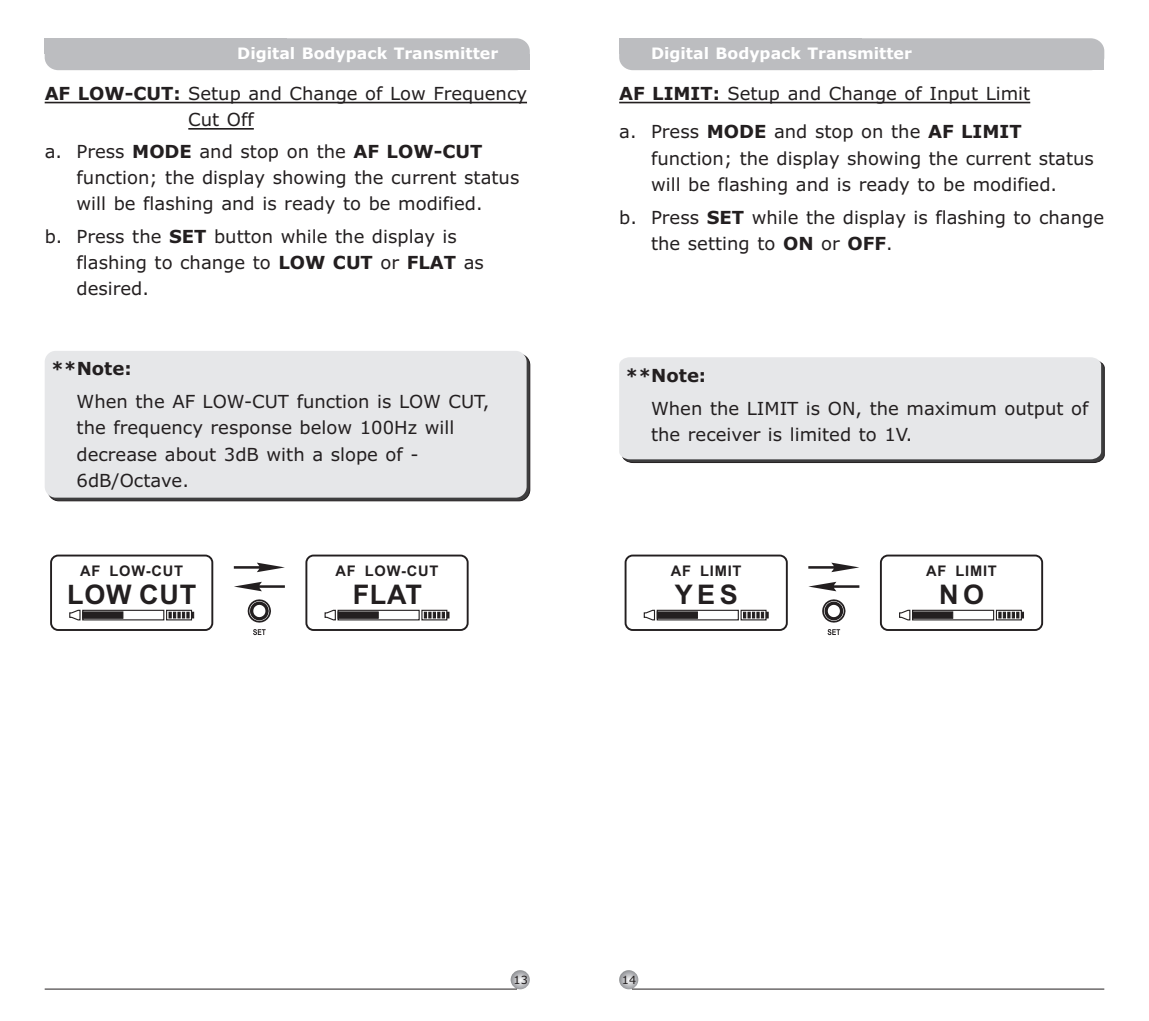
<style>
.page{position:relative;width:1149px;height:1021px;background:#fff}
.page>*{position:absolute;margin:0;border:0;box-sizing:border-box;transform-origin:0 0}
.t1{font:700 27px "Arial";letter-spacing:.03em;color:#231f20}
.t2{font:18px/26.3px "Verdana";color:#231f20}
.t3{font:700 18px "Verdana";color:#231f20}
.t4{font:700 15.75px "Verdana";color:#fff}
.t5{font:700 14.62px "Arial";letter-spacing:.055em;color:#231f20}
.t6{font:11.25px "Verdana";color:#231f20}
.s1{font-weight:700}
</style>
<div class="page">
<div style="left:45px;top:38px;width:484px;height:32px;background:#bcbdc0;border-radius:13px"></div>
<div style="left:45px;top:38px;width:242px;height:16px;background:#bcbdc0"></div>
<div style="left:271px;top:54px;width:258px;height:16px;background:#bcbdc0"></div>
<div style="left:619px;top:38px;width:484px;height:32px;background:#bcbdc0;border-radius:13px"></div>
<div style="left:619px;top:38px;width:242px;height:16px;background:#bcbdc0"></div>
<div style="left:845px;top:54px;width:258px;height:16px;background:#bcbdc0"></div>
<svg style="left:619px;top:970px;width:19px;height:19px"></svg>
<svg style="left:510px;top:970px;width:19px;height:19px"></svg>
<hr style="left:45px;top:988px;width:472px;height:1px;background:#231f20">
<hr style="left:631px;top:988px;width:472px;height:1px;background:#231f20">
<hr style="left:45px;top:102px;width:143px;height:1px;background:#231f20">
<hr style="left:188px;top:102px;width:339px;height:1px;background:#231f20">
<hr style="left:188px;top:128px;width:66px;height:2px;background:#231f20">
<div style="left:50px;top:554px;width:163px;height:77px;border:2px solid #231f20;border-radius:7px"></div>
<div style="left:305px;top:554px;width:163px;height:77px;border:2px solid #231f20;border-radius:7px"></div>
<svg style="left:234px;top:581px;width:51px;height:10px"></svg>
<svg style="left:234px;top:562px;width:51px;height:10px"></svg>
<div style="left:166px;top:609px;width:26px;height:11px;border:1px solid #231f20"></div>
<div style="left:82px;top:609px;width:82px;height:11px;border:1px solid #231f20"></div>
<svg style="left:69px;top:609px;width:54px;height:12px"></svg>
<svg style="left:168px;top:611px;width:26px;height:7px"></svg>
<div style="left:421px;top:609px;width:26px;height:11px;border:1px solid #231f20"></div>
<div style="left:337px;top:609px;width:82px;height:11px;border:1px solid #231f20"></div>
<svg style="left:324px;top:609px;width:54px;height:12px"></svg>
<svg style="left:423px;top:611px;width:26px;height:7px"></svg>
<svg style="left:48px;top:354px;width:482px;height:147px;background:#565657"></svg>
<div style="left:45px;top:351px;width:481px;height:146px;background:#e6e7e9;border-radius:11px"></div>
<svg style="left:808px;top:581px;width:51px;height:10px"></svg>
<svg style="left:808px;top:562px;width:51px;height:10px"></svg>
<div style="left:624px;top:554px;width:163px;height:77px;border:2px solid #231f20;border-radius:7px"></div>
<div style="left:879px;top:554px;width:163px;height:77px;border:2px solid #231f20;border-radius:7px"></div>
<div style="left:740px;top:609px;width:26px;height:11px;border:1px solid #231f20"></div>
<div style="left:656px;top:609px;width:82px;height:11px;border:1px solid #231f20"></div>
<svg style="left:643px;top:609px;width:54px;height:12px"></svg>
<svg style="left:743px;top:611px;width:25px;height:7px"></svg>
<div style="left:995px;top:609px;width:26px;height:11px;border:1px solid #231f20"></div>
<div style="left:911px;top:609px;width:82px;height:11px;border:1px solid #231f20"></div>
<svg style="left:899px;top:609px;width:53px;height:12px"></svg>
<svg style="left:998px;top:611px;width:25px;height:7px"></svg>
<hr style="left:619px;top:102px;width:108px;height:1px;background:#231f20">
<hr style="left:727px;top:102px;width:302px;height:1px;background:#231f20">
<svg style="left:623px;top:361px;width:481px;height:102px;background:#4f4e4f"></svg>
<div style="left:619px;top:357px;width:481px;height:102px;background:#e6e7e9"></div>
<svg style="left:822px;top:599px;width:24px;height:24px"></svg>
<svg style="left:827px;top:629px;width:12px;height:6px"></svg>
<svg style="left:247px;top:599px;width:24px;height:24px"></svg>
<svg style="left:253px;top:629px;width:12px;height:6px"></svg>
<p class="t4" style="left:237px;top:47px;width:262px">Digital Bodypack Transmitter</p>
<p class="t4" style="left:651px;top:47px;width:262px">Digital Bodypack Transmitter</p>
<p class="t2" style="left:188px;top:82px;width:340px;text-indent:-144px"><span class="s1">AF LOW-CUT:</span> Setup and Change of Low Frequency<br>Cut Off</p>
<p class="t2" style="left:77px;top:139px;width:444px;text-indent:-32px">a. Press <span class="s1">MODE</span> and stop on the <span class="s1">AF LOW-CUT </span>function; the display showing the current status will be flashing and is ready to be modified.</p>
<p class="t2" style="left:77px;top:225px;width:409px;text-indent:-32px">b. Press the <span class="s1">SET</span> button while the display is flashing to change to <span class="s1">LOW CUT</span> or <span class="s1">FLAT</span> as desired.</p>
<p class="t2" style="left:619px;top:76px;width:412px;line-height:38.2px"><span class="s1">AF LIMIT:</span> Setup and Change of Input Limit a. Press <span class="s1">MODE</span> and stop on the <span class="s1">AF LIMIT</span></p>
<p class="t2" style="left:651px;top:146px;width:444px">function; the display showing the current status will be flashing and is ready to be modified.</p>
<p class="t2" style="left:651px;top:205px;width:454px;text-indent:-32px">b. Press <span class="s1">SET</span> while the display is flashing to change the setting to <span class="s1">ON</span> or <span class="s1">OFF</span>.</p>
<p class="t3" style="left:51px;top:361px;width:82px">**Note:</p>
<p class="t2" style="left:77px;top:390px;width:414px">When the AF LOW-CUT function is LOW CUT, the frequency response below 100Hz will decrease about 3dB with a slope of -<br>6dB/Octave.</p>
<p class="t3" style="left:625px;top:368px;width:82px">**Note:</p>
<p class="t2" style="left:651px;top:396px;width:439px">When the LIMIT is ON, the maximum output of the receiver is limited to 1V.</p>
<p class="t5" style="left:80px;top:565px;width:104px">AF LOW-CUT</p>
<p class="t5" style="left:335px;top:565px;width:104px">AF LOW-CUT</p>
<p class="t5" style="left:670px;top:565px;width:72px">AF LIMIT</p>
<p class="t5" style="left:925px;top:565px;width:72px">AF LIMIT</p>
<h1 class="t1" style="left:67px;top:584px;width:130px">LOW CUT</h1>
<h1 class="t1" style="left:352px;top:584px;width:71px">FLAT</h1>
<h1 class="t1" style="left:674px;top:584px;width:65px">YES</h1>
<h1 class="t1" style="left:938px;top:584px;width:47px">NO</h1>
<p class="t6" style="left:513px;top:975px;width:16px">13</p>
<p class="t6" style="left:621px;top:975px;width:16px">14</p>
</div>
